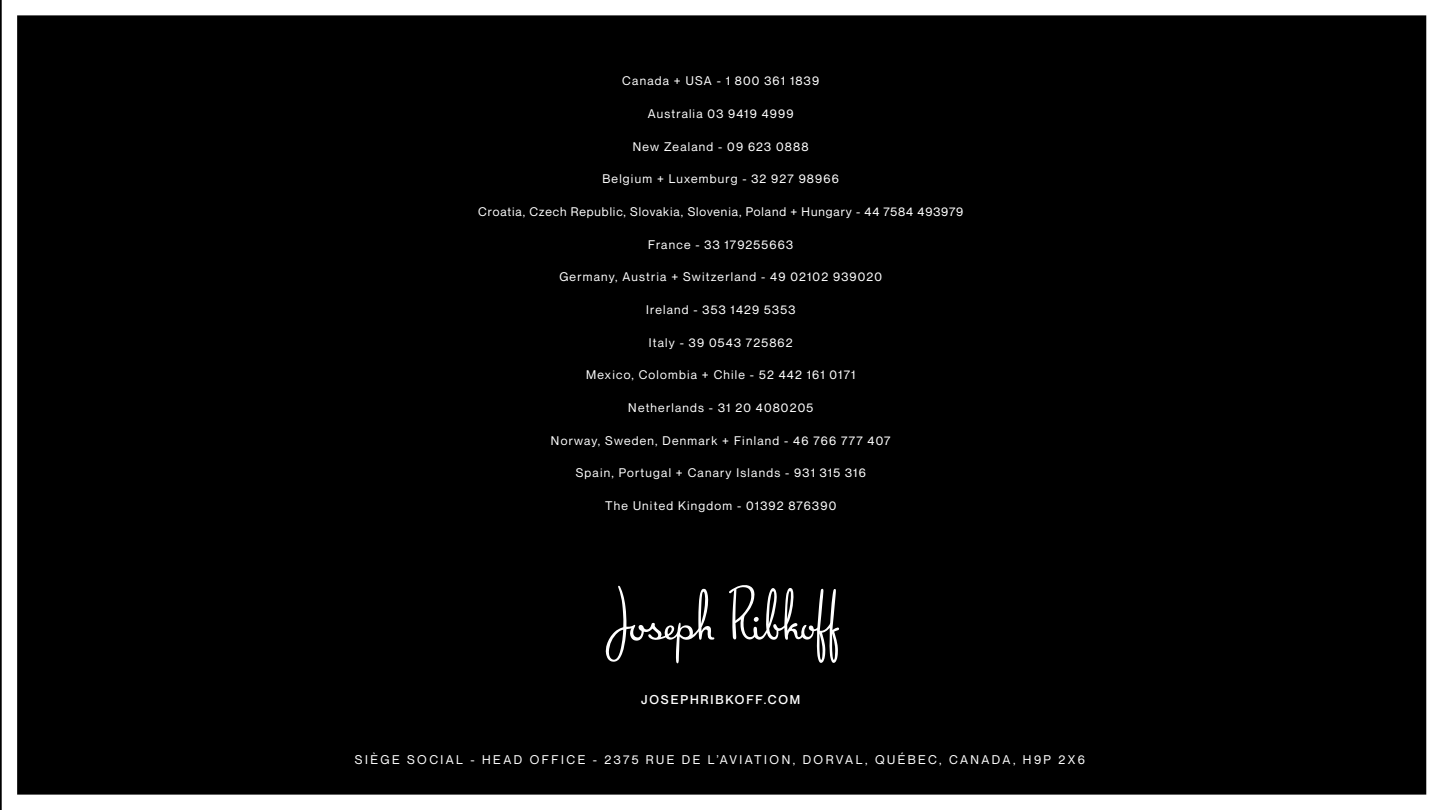
<style>
.page{position:relative;width:1440px;height:810px;background:#fff}
.page>*{position:absolute;margin:0;border:0;box-sizing:border-box;transform-origin:0 0}
.t1{font:500 12.52px "Neue Montreal";letter-spacing:.15em;color:#fff}
.t2{font:12.38px "Neue Montreal";letter-spacing:.2em;color:#fff}
.t3{font:12.23px "Neue Montreal";letter-spacing:.1em;color:#fff}
.t4{font:12.23px "Neue Montreal";letter-spacing:.075em;color:#fff}
</style>
<div class="page">
<div style="left:17px;top:15px;width:1410px;height:780px;background:#000"></div>
<p class="t3" style="left:622px;top:74px;width:198px">Canada + USA - 1 800 361 1839</p>
<p class="t3" style="left:648px;top:106px;width:147px">Australia 03 9419 4999</p>
<p class="t3" style="left:633px;top:139px;width:177px">New Zealand - 09 623 0888</p>
<p class="t3" style="left:603px;top:172px;width:238px">Belgium + Luxemburg - 32 927 98966</p>
<p class="t4" style="left:478px;top:204px;width:486px">Croatia, Czech Republic, Slovakia, Slovenia, Poland + Hungary - 44 7584 493979</p>
<p class="t3" style="left:648px;top:237px;width:146px">France - 33 179255663</p>
<p class="t3" style="left:559px;top:270px;width:324px">Germany, Austria + Switzerland - 49 02102 939020</p>
<p class="t3" style="left:646px;top:302px;width:151px">Ireland - 353 1429 5353</p>
<p class="t3" style="left:649px;top:335px;width:145px">Italy - 39 0543 725862</p>
<p class="t3" style="left:586px;top:368px;width:271px">Mexico, Colombia + Chile - 52 442 161 0171</p>
<p class="t3" style="left:628px;top:400px;width:187px">Netherlands - 31 20 4080205</p>
<p class="t3" style="left:551px;top:433px;width:341px">Norway, Sweden, Denmark + Finland - 46 766 777 407</p>
<p class="t3" style="left:576px;top:466px;width:292px">Spain, Portugal + Canary Islands - 931 315 316</p>
<p class="t3" style="left:605px;top:498px;width:232px">The United Kingdom - 01392 876390</p>
<p class="t1" style="left:641px;top:692px;width:161px">JOSEPHRIBKOFF.COM</p>
<p class="t2" style="left:355px;top:752px;width:732px">SIÈGE SOCIAL - HEAD OFFICE - 2375 RUE DE L’AVIATION, DORVAL, QUÉBEC, CANADA, H9P 2X6</p>
</div>
